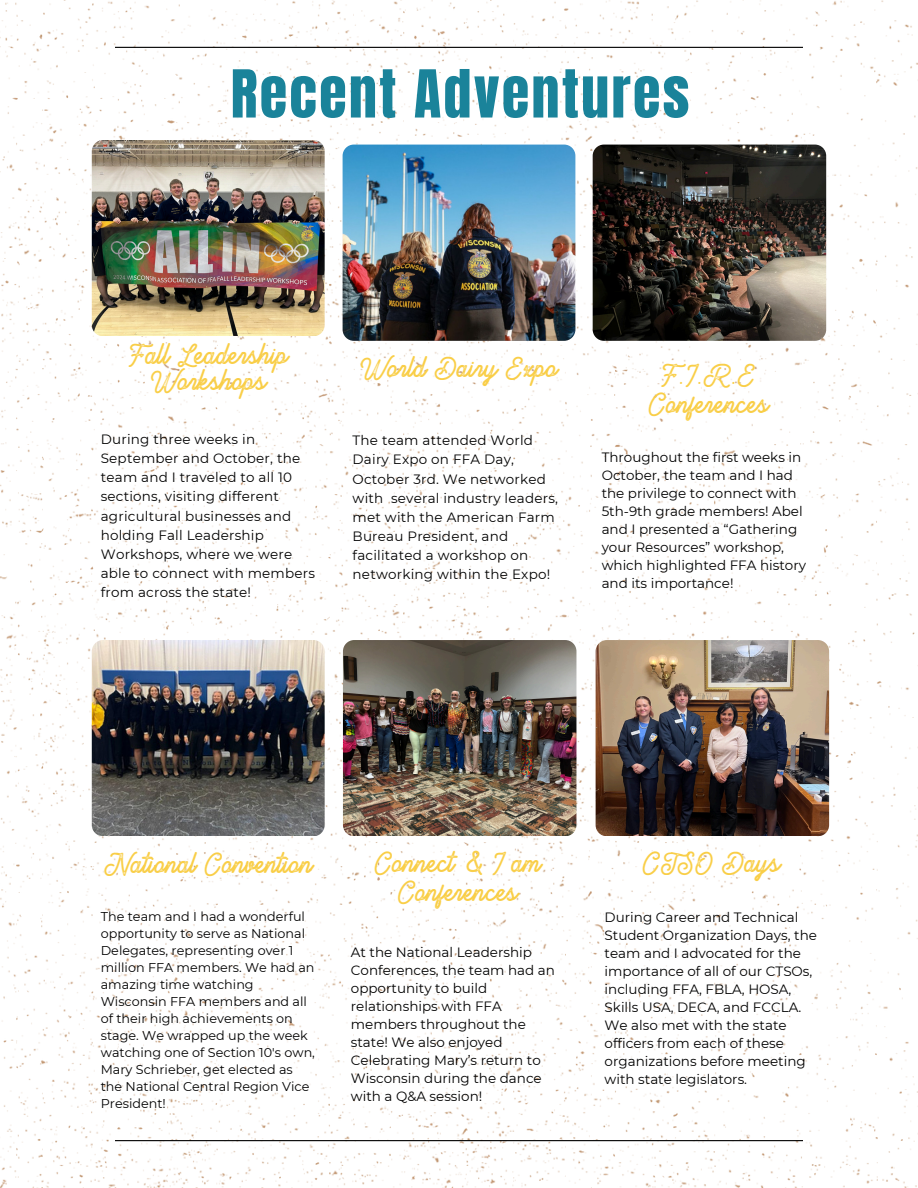
<style>
.page{position:relative;width:918px;height:1188px;background:#fff}
.page>*{position:absolute;margin:0;border:0;box-sizing:border-box;transform-origin:0 0}
.t1{font:56.25px "Anton";letter-spacing:.04em;color:#1a839a}
.t2{font:24px/29.2px "Brandon Smith Stamp";color:#f9ce47;text-align:center}
.t3{font:13.5px/18px "Montserrat";color:#000}
.t4{font:12.75px/17px "Montserrat";color:#000}
</style>
<div class="page">
<img style="left:0;top:0;width:918px;height:1188px">
<hr style="left:115px;top:47px;width:688px;height:1px;background:#000">
<hr style="left:115px;top:1140px;width:688px;height:1px;background:#000">
<img style="left:92px;top:140px;width:233px;height:196px;border-radius:11px">
<img style="left:92px;top:640px;width:233px;height:196px;border-radius:11px">
<img style="left:343px;top:145px;width:232px;height:195px;border-radius:11px">
<img style="left:343px;top:640px;width:233px;height:196px;border-radius:11px">
<img style="left:596px;top:640px;width:233px;height:196px;border-radius:11px">
<img style="left:593px;top:145px;width:233px;height:195px;border-radius:11px">
<p class="t1" style="left:231px;top:54px;width:460px">Recent Adventures</p>
<p class="t2" style="left:129px;top:342px;width:161px;line-height:25.8px">Fall Leadership<br>Workshops</p>
<p class="t3" style="left:101px;top:430px;width:216px;line-height:19px">During three weeks in<br>September and October, the team and I traveled to all 10 sections, visiting different agricultural businesses and holding Fall Leadership<br>Workshops, where we were able to connect with members from across the state!</p>
<p class="t2" style="left:361px;top:353px;width:199px">World Dairy Expo</p>
<p class="t3" style="left:353px;top:431px;width:207px;line-height:19px">The team attended World<br>Dairy Expo on FFA Day,<br>October 3rd. We networked with several industry leaders, met with the American Farm<br>Bureau President, and facilitated a workshop on networking within the Expo!</p>
<p class="t2" style="left:649px;top:360px;width:122px">F.I.R.E<br>Conferences</p>
<p class="t3" style="left:602px;top:448px;width:206px">Throughout the first weeks in<br>October, the team and I had the privilege to connect with<br>5th-9th grade members! Abel and I presented a “Gathering your Resources” workshop, which highlighted FFA history and its importance!</p>
<h1 class="t2" style="left:105px;top:849px;width:210px">National Convention</h1>
<p class="t4" style="left:101px;top:908px;width:216px">The team and I had a wonderful opportunity to serve as National<br>Delegates, representing over 1 million FFA members. We had an amazing time watching<br>Wisconsin FFA members and all of their high achievements on stage. We wrapped up the week watching one of Section 10's own,<br>Mary Schrieber, get elected as the National Central Region Vice<br>President!</p>
<p class="t2" style="left:375px;top:848px;width:168px">Connect &amp; I am<br>Conferences</p>
<p class="t3" style="left:351px;top:943px;width:206px">At the National Leadership<br>Conferences, the team had an opportunity to build relationships with FFA members throughout the state! We also enjoyed<br>Celebrating Mary’s return to<br>Wisconsin during the dance with a Q&amp;A session!</p>
<p class="t2" style="left:643px;top:848px;width:139px">CTSO Days</p>
<p class="t3" style="left:605px;top:908px;width:214px">During Career and Technical<br>Student Organization Days, the team and I advocated for the importance of all of our CTSOs, including FFA, FBLA, HOSA,<br>Skills USA, DECA, and FCCLA.<br>We also met with the state officers from each of these organizations before meeting with state legislators.</p>
</div>
